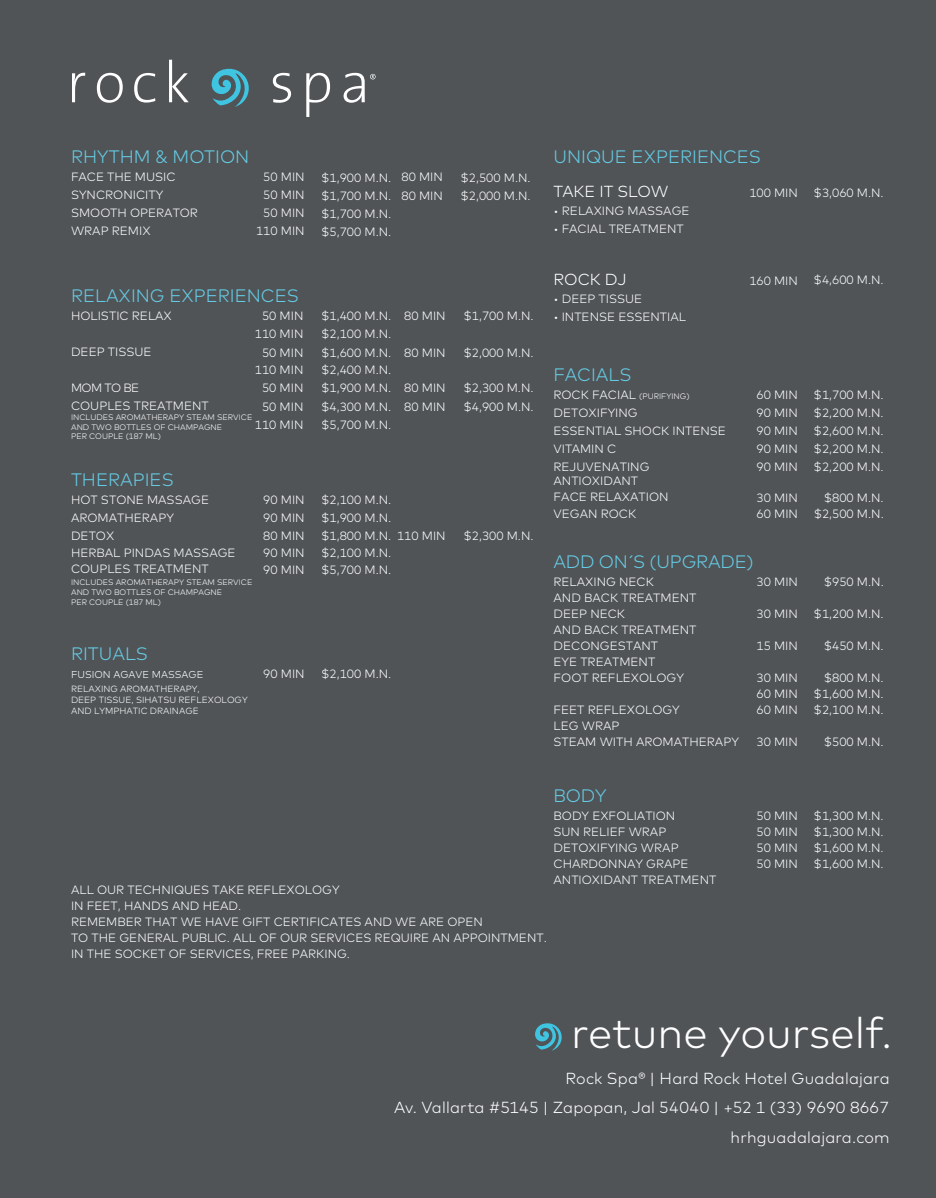
<style>
.page{position:relative;width:936px;height:1198px;background:#505457}
.page>*{position:absolute;margin:0;border:0;box-sizing:border-box;transform-origin:0 0}
.t1{font:300 43.4px "Mark";color:#fff}
.t2{font:300 18px "Mark";color:#65cbe4}
.t3{font:300 16px/29.4px "Mark";letter-spacing:.01em;color:#fff;text-align:right}
.t4{font:300 12px/18px "Mark";color:#fff}
.t5{font:300 10px "Mark";color:#fff}
.t6{font:300 9px/10.8px "Mark";color:#fff}
.t7{font:300 8px/9.6px "Mark";color:#fff}
.s1{font-size:12px}
.s2{font-family:"Myriad Pro";font-weight:400}
</style>
<div class="page">
<svg style="left:535px;top:1023px;width:27px;height:27px"></svg>
<svg style="left:212px;top:69px;width:37px;height:38px"></svg>
<svg style="left:72px;top:72px;width:13px;height:30px"></svg>
<svg style="left:97px;top:73px;width:26px;height:30px"></svg>
<svg style="left:134px;top:73px;width:21px;height:30px"></svg>
<svg style="left:169px;top:60px;width:20px;height:42px"></svg>
<svg style="left:273px;top:73px;width:18px;height:30px"></svg>
<svg style="left:306px;top:73px;width:24px;height:44px"></svg>
<svg style="left:344px;top:73px;width:32px;height:30px"></svg>
<h2 class="t2" style="left:71px;top:146px;width:180px">RHYTHM &amp; MOTION</h2>
<p class="t4" style="left:71px;top:168px;width:128px">FACE THE MUSIC<br>SYNCRONICITY<br>SMOOTH OPERATOR<br>WRAP REMIX</p>
<p class="t4" style="left:256px;top:168px;width:50px;text-align:right">50 MIN<br>50 MIN<br>50 MIN<br>110 MIN</p>
<p class="t4" style="left:321px;top:168px;width:72px;text-align:justify">$1,900 M.N. $1,700 M.N. $1,700 M.N. $5,700 M.N.</p>
<p class="t4" style="left:402px;top:168px;width:43px">80 MIN<br>80 MIN</p>
<p class="t4" style="left:461px;top:168px;width:72px">$2,500 M.N. $2,000 M.N.</p>
<h2 class="t2" style="left:71px;top:284px;width:229px">RELAXING EXPERIENCES</h2>
<p class="t4" style="left:71px;top:306px;width:102px">HOLISTIC RELAX</p>
<p class="t4" style="left:71px;top:343px;width:82px">DEEP TISSUE</p>
<p class="t4" style="left:71px;top:378px;width:139px;line-height:18.8px">MOM TO BE<br>COUPLES TREATMENT</p>
<p class="t7" style="left:71px;top:412px;width:183px">INCLUDES AROMATHERAPY STEAM SERVICE<br>AND TWO BOTTLES OF CHAMPAGNE<br>PER COUPLE (187 ML)</p>
<h2 class="t2" style="left:71px;top:469px;width:104px">THERAPIES</h2>
<p class="t4" style="left:71px;top:490px;width:140px">HOT STONE MASSAGE<br>AROMATHERAPY<br>DETOX</p>
<p class="t4" style="left:71px;top:560px;width:139px">COUPLES TREATMENT</p>
<p class="t7" style="left:71px;top:578px;width:183px">INCLUDES AROMATHERAPY STEAM SERVICE<br>AND TWO BOTTLES OF CHAMPAGNE<br>PER COUPLE (187 ML)</p>
<p class="t4" style="left:321px;top:307px;width:72px">$1,400 M.N.</p>
<p class="t4" style="left:321px;top:343px;width:72px">$1,600 M.N.</p>
<p class="t4" style="left:321px;top:378px;width:72px;line-height:18.8px">$1,900 M.N. $4,300 M.N.</p>
<p class="t4" style="left:464px;top:307px;width:72px">$1,700 M.N.</p>
<p class="t4" style="left:464px;top:343px;width:72px">$2,000 M.N.</p>
<p class="t4" style="left:255px;top:307px;width:50px;text-align:center">50 MIN<br>110 MIN</p>
<p class="t4" style="left:404px;top:307px;width:43px">80 MIN</p>
<p class="t4" style="left:404px;top:343px;width:43px">80 MIN</p>
<p class="t4" style="left:404px;top:378px;width:43px">80 MIN</p>
<p class="t4" style="left:464px;top:378px;width:72px">$2,300 M.N.</p>
<p class="t4" style="left:404px;top:397px;width:43px">80 MIN</p>
<p class="t4" style="left:321px;top:325px;width:72px">$2,100 M.N.</p>
<p class="t4" style="left:262px;top:343px;width:43px">50 MIN</p>
<p class="t4" style="left:255px;top:378px;width:50px;text-align:center">50 MIN<br>50 MIN<br>110 MIN</p>
<p class="t4" style="left:255px;top:361px;width:50px">110 MIN</p>
<p class="t4" style="left:321px;top:361px;width:72px">$2,400 M.N.</p>
<p class="t4" style="left:464px;top:397px;width:72px">$4,900 M.N.</p>
<p class="t4" style="left:321px;top:415px;width:72px">$5,700 M.N.</p>
<p class="t4" style="left:321px;top:491px;width:72px;text-align:justify">$2,100 M.N. $1,900 M.N. $1,800 M.N.</p>
<p class="t4" style="left:321px;top:560px;width:72px">$5,700 M.N.</p>
<p class="t4" style="left:263px;top:491px;width:43px;text-align:justify">90 MIN 90 MIN 80 MIN</p>
<p class="t4" style="left:397px;top:526px;width:50px">110 MIN</p>
<p class="t4" style="left:464px;top:526px;width:72px">$2,300 M.N.</p>
<p class="t4" style="left:71px;top:543px;width:166px">HERBAL PINDAS MASSAGE</p>
<p class="t4" style="left:263px;top:544px;width:43px">90 MIN</p>
<p class="t4" style="left:321px;top:544px;width:72px">$2,100 M.N.</p>
<p class="t4" style="left:263px;top:560px;width:43px">90 MIN</p>
<h2 class="t2" style="left:71px;top:643px;width:79px">RITUALS</h2>
<p class="t5" style="left:71px;top:668px;width:134px">FUSION AGAVE MASSAGE</p>
<p class="t6" style="left:71px;top:683px;width:178px">RELAXING AROMATHERAPY,<br>DEEP TISSUE, SIHATSU REFLEXOLOGY<br>AND LYMPHATIC DRAINAGE</p>
<p class="t4" style="left:263px;top:665px;width:43px">90 MIN</p>
<p class="t4" style="left:321px;top:665px;width:72px">$2,100 M.N.</p>
<h2 class="t2" style="left:554px;top:146px;width:209px">UNIQUE EXPERIENCES</h2>
<h3 class="t3" style="left:554px;top:177px;width:116px">TAKE IT SLOW</h3>
<p class="t4" style="left:554px;top:202px;width:138px">• RELAXING MASSAGE</p>
<p class="t4" style="left:554px;top:220px;width:132px">• FACIAL TREATMENT</p>
<p class="t4" style="left:749px;top:184px;width:50px">100 MIN</p>
<p class="t4" style="left:814px;top:184px;width:72px">$3,060 M.N.</p>
<h3 class="t3" style="left:554px;top:265px;width:75px">ROCK DJ</h3>
<p class="t4" style="left:554px;top:290px;width:90px">• DEEP TISSUE</p>
<p class="t4" style="left:554px;top:308px;width:134px">• INTENSE ESSENTIAL</p>
<p class="t4" style="left:749px;top:271px;width:50px">160 MIN</p>
<p class="t4" style="left:814px;top:271px;width:72px">$4,600 M.N.</p>
<h2 class="t2" style="left:554px;top:363px;width:79px">FACIALS</h2>
<p class="t7" style="left:554px;top:391px;width:138px"><span class="s1">ROCK FACIAL</span> (PURIFYING)</p>
<p class="t4" style="left:554px;top:403px;width:174px">DETOXIFYING<br>ESSENTIAL SHOCK INTENSE<br>VITAMIN C<br>REJUVENATING</p>
<p class="t4" style="left:554px;top:471px;width:86px">ANTIOXIDANT</p>
<p class="t4" style="left:757px;top:386px;width:43px;text-align:justify">60 MIN 90 MIN 90 MIN 90 MIN 90 MIN</p>
<p class="t4" style="left:814px;top:386px;width:72px;text-align:justify">$1,700 M.N. $2,200 M.N. $2,600 M.N. $2,200 M.N. $2,200 M.N.</p>
<p class="t4" style="left:554px;top:488px;width:116px">FACE RELAXATION</p>
<p class="t4" style="left:757px;top:488px;width:43px">30 MIN</p>
<p class="t4" style="left:824px;top:488px;width:61px">$800 M.N.</p>
<p class="t4" style="left:554px;top:504px;width:84px">VEGAN ROCK</p>
<p class="t4" style="left:757px;top:505px;width:43px">60 MIN</p>
<p class="t4" style="left:814px;top:505px;width:72px">$2,500 M.N.</p>
<h2 class="t2" style="left:554px;top:551px;width:202px">ADD ON<span class="s2">´</span>S (UPGRADE)</h2>
<p class="t4" style="left:554px;top:574px;width:144px;line-height:16px">RELAXING NECK<br>AND BACK TREATMENT<br>DEEP NECK<br>AND BACK TREATMENT<br>DECONGESTANT<br>EYE TREATMENT<br>FOOT REFLEXOLOGY</p>
<p class="t4" style="left:554px;top:702px;width:187px;line-height:16px">FEET REFLEXOLOGY<br>LEG WRAP<br>STEAM WITH AROMATHERAPY</p>
<p class="t4" style="left:757px;top:573px;width:43px">30 MIN</p>
<p class="t4" style="left:824px;top:573px;width:61px">$950 M.N.</p>
<p class="t4" style="left:757px;top:605px;width:43px">30 MIN</p>
<p class="t4" style="left:814px;top:605px;width:72px">$1,200 M.N.</p>
<p class="t4" style="left:757px;top:637px;width:43px">15 MIN</p>
<p class="t4" style="left:824px;top:637px;width:61px">$450 M.N.</p>
<p class="t4" style="left:757px;top:669px;width:43px">30 MIN</p>
<p class="t4" style="left:824px;top:669px;width:61px">$800 M.N.</p>
<p class="t4" style="left:757px;top:685px;width:43px">60 MIN</p>
<p class="t4" style="left:814px;top:685px;width:72px">$1,600 M.N.</p>
<p class="t4" style="left:757px;top:701px;width:43px">60 MIN</p>
<p class="t4" style="left:814px;top:701px;width:72px">$2,100 M.N.</p>
<p class="t4" style="left:757px;top:733px;width:43px">30 MIN</p>
<p class="t4" style="left:824px;top:733px;width:61px">$500 M.N.</p>
<h2 class="t2" style="left:554px;top:784px;width:54px">BODY</h2>
<p class="t4" style="left:554px;top:807px;width:164px;line-height:16px">BODY EXFOLIATION<br>SUN RELIEF WRAP<br>DETOXIFYING WRAP<br>CHARDONNAY GRAPE<br>ANTIOXIDANT TREATMENT</p>
<p class="t4" style="left:757px;top:806px;width:43px">50 MIN</p>
<p class="t4" style="left:814px;top:806px;width:72px">$1,300 M.N.</p>
<p class="t4" style="left:757px;top:822px;width:43px">50 MIN</p>
<p class="t4" style="left:814px;top:822px;width:72px">$1,300 M.N.</p>
<p class="t4" style="left:757px;top:838px;width:43px">50 MIN</p>
<p class="t4" style="left:814px;top:838px;width:72px">$1,600 M.N.</p>
<p class="t4" style="left:757px;top:854px;width:43px">50 MIN</p>
<p class="t4" style="left:814px;top:854px;width:72px">$1,600 M.N.</p>
<p class="t4" style="left:71px;top:881px;width:477px;line-height:16px">ALL OUR TECHNIQUES TAKE REFLEXOLOGY<br>IN FEET, HANDS AND HEAD.<br>REMEMBER THAT WE HAVE GIFT CERTIFICATES AND WE ARE OPEN<br>TO THE GENERAL PUBLIC. ALL OF OUR SERVICES REQUIRE AN APPOINTMENT.<br>IN THE SOCKET OF SERVICES, FREE PARKING.</p>
<h1 class="t1" style="left:571px;top:1006px;width:323px">retune yourself.</h1>
<h3 class="t3" style="left:394px;top:1063px;width:497px">Rock Spa® | Hard Rock Hotel Guadalajara<br>Av. Vallarta #5145 | Zapopan, Jal 54040 | +52 1 (33) 9690 8667 hrhguadalajara.com</h3>
</div>
